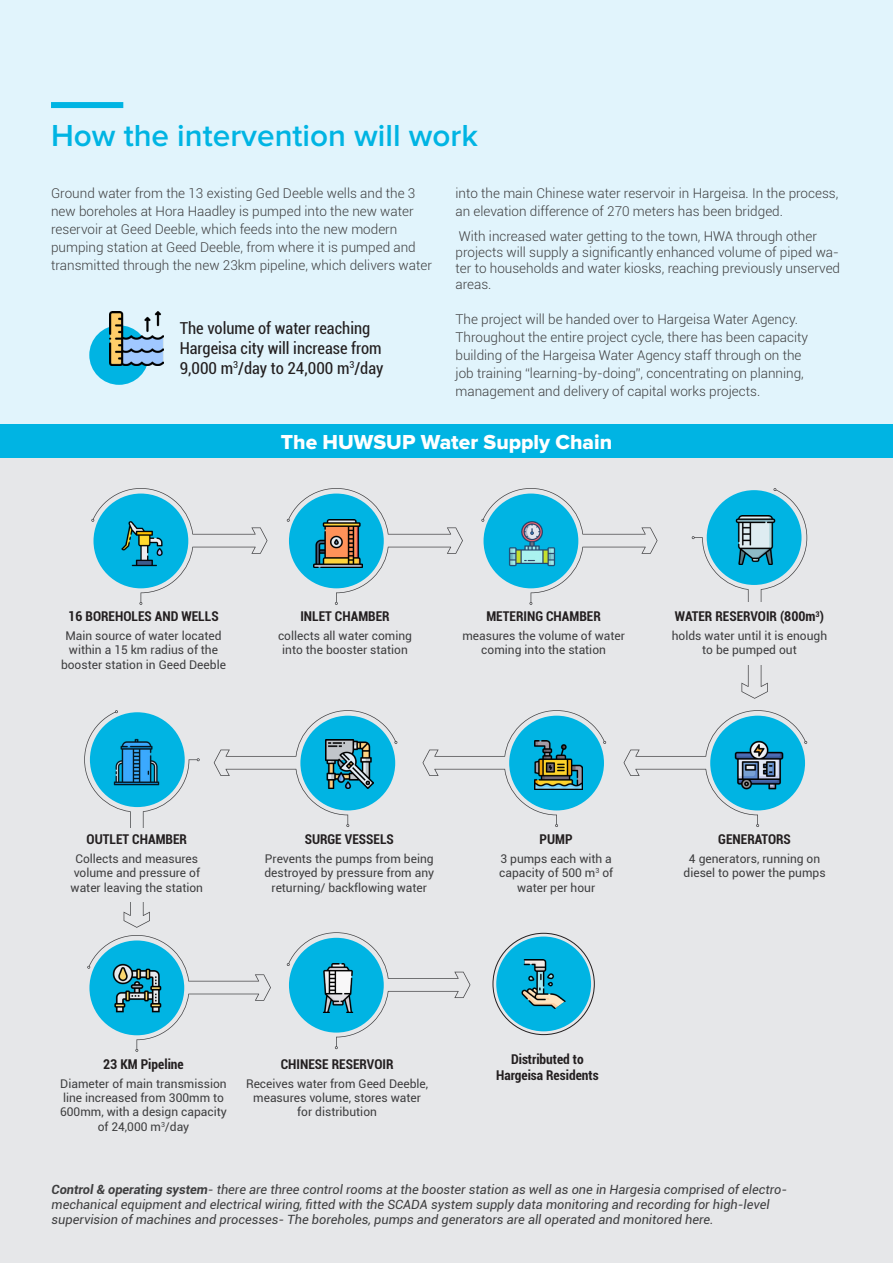
<style>
.page{position:relative;width:893px;height:1263px;background:#fff}
.page>*{position:absolute;margin:0;border:0;box-sizing:border-box;transform-origin:0 0}
.t1{font:600 31.5px "Proxima Nova";color:#00b4e3}
.t2{font:21px "Proxima Nova Extrabld";color:#fff}
.t3{font:condensed 16.5px/19.8px "Roboto";color:#231f20}
.t4{font:300 13.5px/18px "Roboto";color:#3e3e3f}
.t5{font:700 condensed 13.5px/16.2px "Roboto";color:#231f20;text-align:center}
.t6{font:italic 12.75px/15.3px "Roboto";color:#3e3e3f}
.t7{font:12px/14.4px "Roboto";color:#3e3e3f;text-align:center}
.s1{font-weight:700}
</style>
<div class="page">
<div style="left:0;top:0;width:893px;height:472px;background:#e1f4fc"></div>
<div style="left:0;top:457px;width:893px;height:806px;background:#e6e7e9"></div>
<div style="left:0;top:424px;width:893px;height:33px;background:#00b4e3"></div>
<svg style="left:84px;top:710px;width:116px;height:218px"></svg>
<div style="left:90px;top:712px;width:95px;height:95px;background:#00b4e3;border-radius:50%"></div>
<svg style="left:692px;top:488px;width:115px;height:211px"></svg>
<div style="left:707px;top:490px;width:94px;height:95px;background:#00b4e3;border-radius:50%"></div>
<img style="left:735px;top:516px;width:41px;height:48px">
<div style="left:682px;top:602px;width:135px;height:63px;background:#e6e7e9"></div>
<div style="left:87px;top:828px;width:90px;height:74px;background:#e6e7e9"></div>
<div style="left:89px;top:325px;width:60px;height:60px;background:#00b4e3;border-radius:50%"></div>
<img style="left:109px;top:312px;width:54px;height:54px">
<svg style="left:91px;top:488px;width:176px;height:117px"></svg>
<svg style="left:87px;top:935px;width:184px;height:117px"></svg>
<svg style="left:287px;top:488px;width:176px;height:117px"></svg>
<svg style="left:287px;top:932px;width:183px;height:117px"></svg>
<svg style="left:481px;top:488px;width:176px;height:117px"></svg>
<svg style="left:623px;top:710px;width:184px;height:117px"></svg>
<svg style="left:422px;top:710px;width:184px;height:117px"></svg>
<img style="left:113px;top:738px;width:47px;height:48px">
<svg style="left:214px;top:710px;width:183px;height:117px"></svg>
<div style="left:496px;top:936px;width:95px;height:95px;background:#00b4e3;border-radius:50%"></div>
<img style="left:521px;top:960px;width:45px;height:48px">
<div style="left:51px;top:102px;width:72px;height:6px;background:#00b4e3"></div>
<img style="left:113px;top:963px;width:48px;height:49px">
<img style="left:325px;top:740px;width:49px;height:48px">
<p class="t1" style="left:51px;top:117px;width:429px">How the intervention will work</p>
<p class="t4" style="left:51px;top:184px;width:382px">Ground water from the 13 existing Ged Deeble wells and the 3 new boreholes at Hora Haadley is pumped into the new water reservoir at Geed Deeble, which feeds into the new modern pumping station at Geed Deeble, from where it is pumped and transmitted through the new 23km pipeline, which delivers water</p>
<p class="t3" style="left:180px;top:318px;width:205px">The volume of water reaching<br>Hargeisa city will increase from<br>9,000 m<sup>3</sup>/day to 24,000 m<sup>3</sup>/day</p>
<p class="t4" style="left:455px;top:184px;width:384px">into the main Chinese water reservoir in Hargeisa. In the process, an elevation difference of 270 meters has been bridged.</p>
<p class="t4" style="left:455px;top:227px;width:386px;line-height:16.2px">With increased water getting to the town, HWA through other projects will supply a significantly enhanced volume of piped wa&shy;ter to households and water kiosks, reaching previously unserved areas.</p>
<p class="t4" style="left:455px;top:310px;width:354px">The project will be handed over to Hargeisa Water Agency.<br>Throughout the entire project cycle, there has been capacity building of the Hargeisa Water Agency staff through on the job training “learning-by-doing”, concentrating on planning, management and delivery of capital works projects.</p>
<p class="t2" style="left:281px;top:429px;width:333px">The HUWSUP Water Supply Chain</p>
<p class="t5" style="left:68px;top:608px;width:152px">16 BOREHOLES AND WELLS</p>
<p class="t7" style="left:61px;top:628px;width:166px">Main source of water located within a 15 km radius of the booster station in Geed Deeble</p>
<p class="t5" style="left:300px;top:608px;width:91px">INLET CHAMBER</p>
<p class="t7" style="left:278px;top:628px;width:136px">collects all water coming into the booster station</p>
<p class="t5" style="left:486px;top:608px;width:116px">METERING CHAMBER</p>
<p class="t7" style="left:462px;top:628px;width:164px">measures the volume of water coming into the station</p>
<p class="t5" style="left:675px;top:608px;width:150px">WATER RESERVOIR (800m<sup>3</sup>)</p>
<p class="t7" style="left:672px;top:628px;width:157px">holds water until it is enough to be pumped out</p>
<p class="t5" style="left:87px;top:831px;width:102px">OUTLET CHAMBER</p>
<p class="t7" style="left:71px;top:851px;width:134px">Collects and measures volume and pressure of water leaving the station</p>
<p class="t5" style="left:305px;top:831px;width:91px">SURGE VESSELS</p>
<p class="t7" style="left:264px;top:851px;width:171px">Prevents the pumps from being destroyed by pressure from any returning/ backflowing water</p>
<p class="t5" style="left:540px;top:831px;width:35px">PUMP</p>
<p class="t7" style="left:499px;top:851px;width:115px">3 pumps each with a capacity of 500 m<sup>3</sup> of water per hour</p>
<p class="t5" style="left:103px;top:1055px;width:82px">23 KM Pipeline</p>
<p class="t7" style="left:60px;top:1076px;width:168px">Diameter of main transmission line increased from 300mm to<br>600mm, with a design capacity of 24,000 m<sup>3</sup>/day</p>
<p class="t5" style="left:281px;top:1055px;width:114px">CHINESE RESERVOIR</p>
<p class="t7" style="left:246px;top:1076px;width:184px">Receives water from Geed Deeble, measures volume, stores water for distribution</p>
<p class="t5" style="left:496px;top:1051px;width:104px">Distributed to<br>Hargeisa Residents</p>
<p class="t5" style="left:718px;top:831px;width:74px">GENERATORS</p>
<p class="t7" style="left:684px;top:851px;width:144px">4 generators, running on diesel to power the pumps</p>
<p class="t6" style="left:52px;top:1181px;width:737px"><span class="s1">Control &amp; operating system</span>- there are three control rooms at the booster station as well as one in Hargesia comprised of electro&shy;mechanical equipment and electrical wiring, fitted with the SCADA system supply data monitoring and recording for high-level supervision of machines and processes- The boreholes, pumps and generators are all operated and monitored here.</p>
</div>
